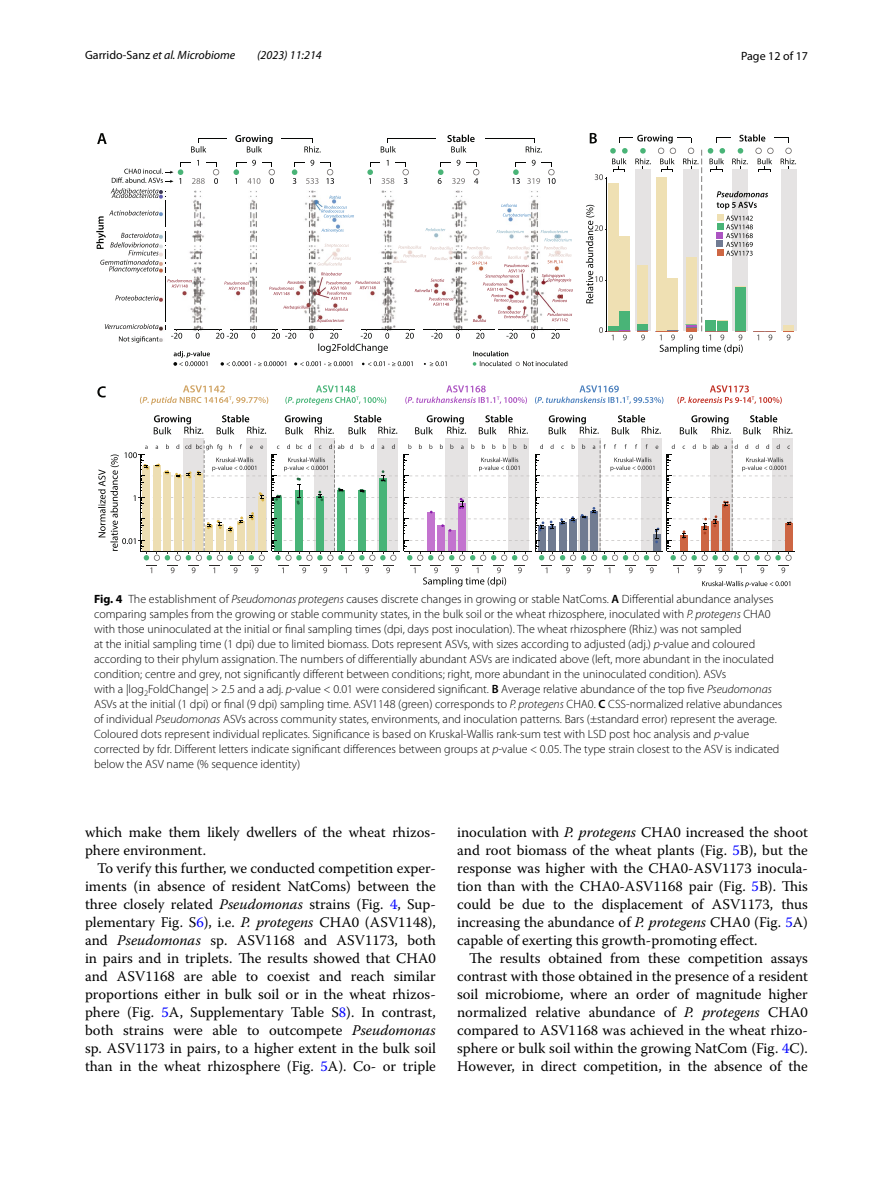
<style>
.page{position:relative;width:893px;height:1187px;background:#fff}
.page>*{position:absolute;margin:0;border:0;box-sizing:border-box;transform-origin:0 0}
.t1{font:14.7px/18px "Warnock Pro";color:#000;text-align:justify}
.t2{font:300 12px/15px "Myriad Pro";color:#000}
.t3{font:italic 12px "Myriad Pro";color:#000}
.t4{font:12px "Myriad Pro";color:#000}
.s1{font-style:normal}
.s2{font-weight:700}
.s3{font-style:italic}
.s4{font-weight:600}
.s5{color:#00f}
</style>
<div class="page">
<img style="left:160px;top:190px;width:403px;height:151px">
<svg style="left:97px;top:133px;width:10px;height:11px"></svg>
<svg style="left:97px;top:386px;width:9px;height:11px"></svg>
<svg style="left:329px;top:195px;width:12px;height:4px"></svg>
<svg style="left:321px;top:229px;width:23px;height:3px"></svg>
<svg style="left:321px;top:205px;width:33px;height:13px"></svg>
<svg style="left:501px;top:204px;width:16px;height:3px"></svg>
<svg style="left:503px;top:213px;width:28px;height:3px"></svg>
<svg style="left:426px;top:228px;width:19px;height:3px"></svg>
<svg style="left:497px;top:230px;width:27px;height:3px"></svg>
<svg style="left:324px;top:244px;width:25px;height:3px"></svg>
<svg style="left:317px;top:257px;width:34px;height:8px"></svg>
<svg style="left:467px;top:246px;width:23px;height:3px"></svg>
<svg style="left:393px;top:245px;width:60px;height:18px"></svg>
<svg style="left:507px;top:246px;width:23px;height:3px"></svg>
<svg style="left:541px;top:230px;width:31px;height:33px"></svg>
<svg style="left:167px;top:279px;width:25px;height:8px"></svg>
<svg style="left:321px;top:272px;width:21px;height:3px"></svg>
<svg style="left:284px;top:305px;width:25px;height:4px"></svg>
<svg style="left:325px;top:308px;width:23px;height:4px"></svg>
<svg style="left:431px;top:279px;width:13px;height:3px"></svg>
<svg style="left:473px;top:319px;width:13px;height:3px"></svg>
<svg style="left:498px;top:310px;width:29px;height:8px"></svg>
<svg style="left:558px;top:288px;width:15px;height:3px"></svg>
<svg style="left:552px;top:299px;width:15px;height:3px"></svg>
<svg style="left:542px;top:274px;width:29px;height:8px"></svg>
<svg style="left:547px;top:313px;width:25px;height:8px"></svg>
<svg style="left:115px;top:295px;width:43px;height:5px"></svg>
<svg style="left:105px;top:324px;width:54px;height:5px"></svg>
<hr style="left:361px;top:329px;width:54px;height:1px;background:#060705">
<hr style="left:423px;top:329px;width:71px;height:1px;background:#060705">
<svg style="left:431px;top:329px;width:53px;height:9px"></svg>
<hr style="left:498px;top:329px;width:71px;height:1px;background:#060705">
<svg style="left:506px;top:329px;width:54px;height:9px"></svg>
<hr style="left:165px;top:276px;width:1px;height:45px;background:#060705">
<hr style="left:199px;top:138px;width:113px;height:1px;background:#060705">
<div style="left:227px;top:135px;width:54px;height:8px;background:#fff"></div>
<hr style="left:181px;top:162px;width:35px;height:1px;background:#060705">
<div style="left:191px;top:159px;width:15px;height:7px;background:#fff"></div>
<svg style="left:191px;top:138px;width:15px;height:14px"></svg>
<hr style="left:236px;top:162px;width:36px;height:1px;background:#060705">
<div style="left:247px;top:159px;width:14px;height:7px;background:#fff"></div>
<svg style="left:252px;top:160px;width:4px;height:6px"></svg>
<svg style="left:246px;top:152px;width:16px;height:1px"></svg>
<svg style="left:235px;top:135px;width:38px;height:17px"></svg>
<svg style="left:304px;top:152px;width:17px;height:1px"></svg>
<svg style="left:304px;top:138px;width:17px;height:14px"></svg>
<hr style="left:387px;top:138px;width:147px;height:1px;background:#060705">
<div style="left:437px;top:135px;width:48px;height:9px;background:#fff"></div>
<svg style="left:380px;top:146px;width:16px;height:7px"></svg>
<svg style="left:381px;top:139px;width:15px;height:13px"></svg>
<svg style="left:451px;top:152px;width:16px;height:1px"></svg>
<svg style="left:447px;top:135px;width:28px;height:17px"></svg>
<div style="left:524px;top:146px;width:19px;height:7px;background:#b9b9b9"></div>
<svg style="left:526px;top:138px;width:16px;height:14px"></svg>
<svg style="left:224px;top:281px;width:25px;height:9px"></svg>
<svg style="left:269px;top:281px;width:37px;height:14px"></svg>
<svg style="left:326px;top:281px;width:54px;height:19px"></svg>
<svg style="left:415px;top:289px;width:38px;height:17px"></svg>
<svg style="left:472px;top:255px;width:57px;height:47px"></svg>
<svg style="left:192px;top:178px;width:13px;height:6px"></svg>
<svg style="left:233px;top:163px;width:6px;height:21px"></svg>
<svg style="left:247px;top:178px;width:13px;height:6px"></svg>
<svg style="left:292px;top:160px;width:42px;height:24px"></svg>
<svg style="left:367px;top:160px;width:42px;height:24px"></svg>
<svg style="left:438px;top:160px;width:41px;height:24px"></svg>
<svg style="left:512px;top:160px;width:44px;height:24px"></svg>
<svg style="left:96px;top:162px;width:88px;height:111px"></svg>
<svg style="left:213px;top:162px;width:6px;height:22px"></svg>
<svg style="left:269px;top:163px;width:6px;height:21px"></svg>
<svg style="left:119px;top:336px;width:40px;height:7px"></svg>
<svg style="left:473px;top:351px;width:94px;height:15px"></svg>
<svg style="left:424px;top:361px;width:23px;height:5px"></svg>
<svg style="left:165px;top:319px;width:249px;height:47px"></svg>
<svg style="left:702px;top:586px;width:85px;height:1px"></svg>
<svg style="left:586px;top:133px;width:210px;height:221px"></svg>
<svg style="left:140px;top:385px;width:128px;height:19px"></svg>
<svg style="left:285px;top:385px;width:101px;height:19px"></svg>
<svg style="left:535px;top:385px;width:128px;height:19px"></svg>
<hr style="left:667px;top:550px;width:128px;height:1px;background:#060705">
<svg style="left:677px;top:385px;width:105px;height:19px"></svg>
<svg style="left:405px;top:385px;width:122px;height:19px"></svg>
<svg style="left:98px;top:415px;width:695px;height:171px"></svg>
<p class="t3" style="left:85px;top:48px;width:152px"><span class="s1">Garrido‑Sanz</span> et al. Microbiome</p>
<p class="t3" style="left:257px;top:48px;width:66px">(2023) 11:214</p>
<p class="t4" style="left:741px;top:48px;width:68px">Page 12 of 17</p>
<p class="t2" style="left:94px;top:591px;width:690px"><span class="s2">Fig. 4</span> The establishment of <span class="s3">Pseudomonas protegens</span> causes discrete changes in growing or stable NatComs. <span class="s4">A</span> Differential abundance analyses comparing samples from the growing or stable community states, in the bulk soil or the wheat rhizosphere, inoculated with <span class="s3">P. protegens</span> CHA0 with those uninoculated at the initial or final sampling times (dpi, days post inoculation). The wheat rhizosphere (Rhiz.) was not sampled<br>at the initial sampling time (1 dpi) due to limited biomass. Dots represent ASVs, with sizes according to adjusted (adj.) <span class="s3">p</span>-value and coloured according to their phylum assignation. The numbers of differentially abundant ASVs are indicated above (left, more abundant in the inoculated condition; centre and grey, not significantly different between conditions; right, more abundant in the uninoculated condition). ASVs<br>with a |log<sub>2</sub>FoldChange| &gt; 2.5 and a adj. <span class="s3">p</span>-value &lt; 0.01 were considered significant. <span class="s4">B</span> Average relative abundance of the top five <span class="s3">Pseudomonas </span>ASVs at the initial (1 dpi) or final (9 dpi) sampling time. ASV1148 (green) corresponds to <span class="s3">P. protegens</span> CHA0. <span class="s4">C</span> CSS-normalized relative abundances of individual <span class="s3">Pseudomonas</span> ASVs across community states, environments, and inoculation patterns. Bars (±standard error) represent the average.<br>Coloured dots represent individual replicates. Significance is based on Kruskal-Wallis rank-sum test with LSD post hoc analysis and <span class="s3">p</span>-value corrected by fdr. Different letters indicate significant differences between groups at <span class="s3">p</span>-value &lt; 0.05. The type strain closest to the ASV is indicated below the ASV name (% sequence identity)</p>
<p class="t1" style="left:85px;top:822px;width:352px">which make them likely dwellers of the wheat rhizos&shy;phere environment.</p>
<p class="t1" style="left:85px;top:858px;width:352px;text-indent:12px">To verify this further, we conducted competition exper&shy;iments (in absence of resident NatComs) between the three closely related <span class="s3">Pseudomonas</span> strains (Fig. <span class="s5">4</span>, Sup&shy;plementary Fig. S<span class="s5">6</span>), i.e. <span class="s3">P. protegens</span> CHA0 (ASV1148), and <span class="s3">Pseudomonas</span> sp. ASV1168 and ASV1173, both in pairs and in triplets. The results showed that CHA0 and ASV1168 are able to coexist and reach similar proportions either in bulk soil or in the wheat rhizos&shy;phere (Fig. <span class="s5">5</span>A, Supplementary Table S<span class="s5">8</span>). In contrast, both strains were able to outcompete <span class="s3">Pseudomonas </span>sp. ASV1173 in pairs, to a higher extent in the bulk soil than in the wheat rhizosphere (Fig. <span class="s5">5</span>A). Co- or triple</p>
<p class="t1" style="left:457px;top:822px;width:352px">inoculation with <span class="s3">P. protegens</span> CHA0 increased the shoot and root biomass of the wheat plants (Fig. <span class="s5">5</span>B), but the response was higher with the CHA0-ASV1173 inocula&shy;tion than with the CHA0-ASV1168 pair (Fig. <span class="s5">5</span>B). This could be due to the displacement of ASV1173, thus increasing the abundance of <span class="s3">P. protegens</span> CHA0 (Fig. <span class="s5">5</span>A) capable of exerting this growth-promoting effect.</p>
<p class="t1" style="left:457px;top:948px;width:352px;text-indent:12px">The results obtained from these competition assays contrast with those obtained in the presence of a resident soil microbiome, where an order of magnitude higher normalized relative abundance of <span class="s3">P. protegens</span> CHA0 compared to ASV1168 was achieved in the wheat rhizo&shy;sphere or bulk soil within the growing NatCom (Fig. <span class="s5">4</span>C).<br>However, in direct competition, in the absence of the</p>
</div>
